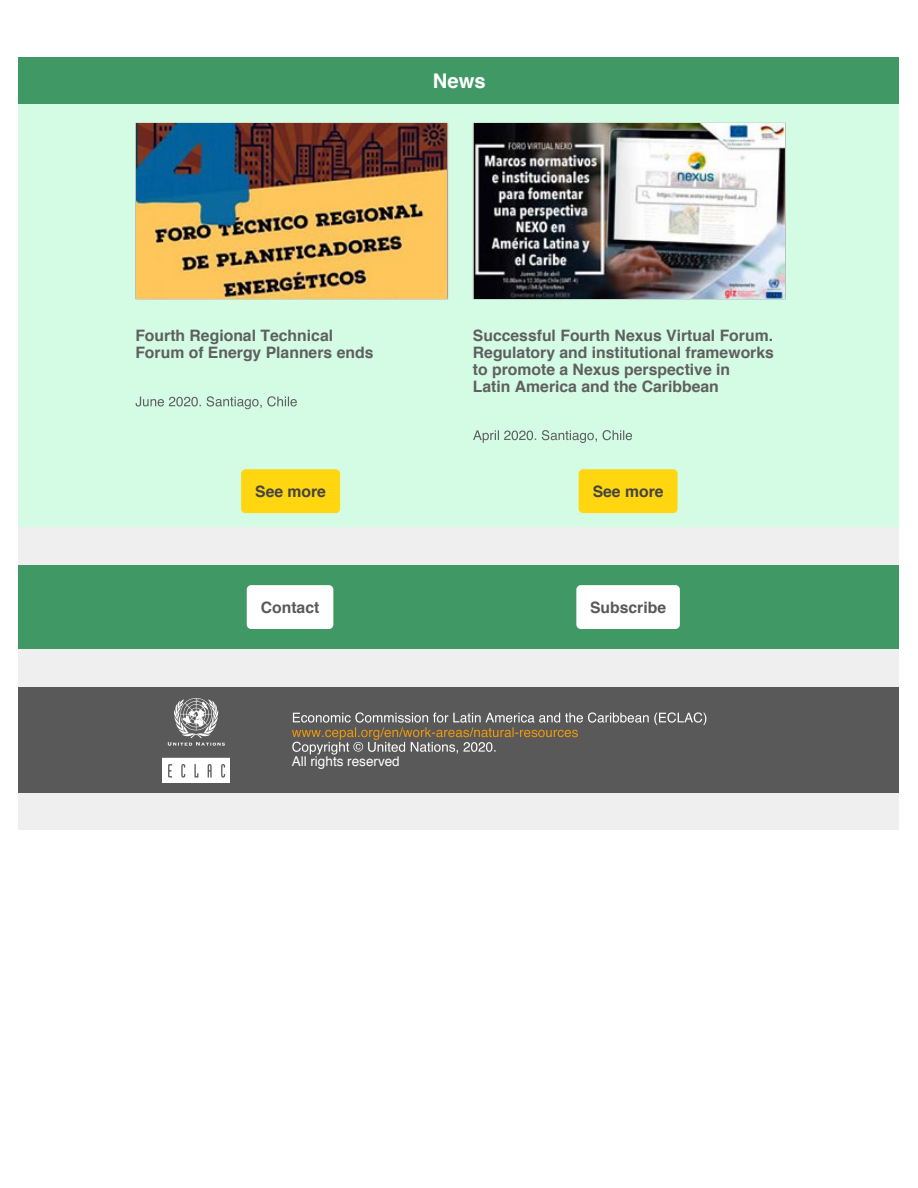
<style>
.page{position:relative;width:918px;height:1188px;background:#fff}
.page>*{position:absolute;margin:0;border:0;box-sizing:border-box;transform-origin:0 0}
.t1{font:700 20.25px "Helvetica";color:#fff}
.t2{font:700 15.75px/16.8px "Helvetica";color:#5f5f5f}
.t3{font:700 15.75px "Helvetica";color:#595959}
.t4{font:700 15.75px "Helvetica";color:#444}
.t5{font:13.5px "Helvetica";color:#fff}
</style>
<div class="page">
<div style="left:18px;top:132px;width:881px;height:697px;background:#efefef"></div>
<div style="left:18px;top:88px;width:881px;height:439px;background:#d4fce4"></div>
<div style="left:18px;top:565px;width:881px;height:84px;background:#409964"></div>
<div style="left:18px;top:688px;width:881px;height:105px;background:#595959"></div>
<div style="left:241px;top:469px;width:99px;height:44px;background:#ffd610;border-radius:4px"></div>
<img style="left:136px;top:124px;width:311px;height:174px">
<svg style="left:136px;top:396px;width:161px;height:13px"></svg>
<div style="left:579px;top:469px;width:99px;height:44px;background:#ffd610;border-radius:4px"></div>
<svg style="left:473px;top:123px;width:313px;height:176px"></svg>
<img style="left:474px;top:124px;width:310px;height:174px">
<svg style="left:473px;top:430px;width:159px;height:13px"></svg>
<div style="left:247px;top:585px;width:86px;height:44px;background:#fff;border-radius:4px"></div>
<div style="left:576px;top:585px;width:104px;height:44px;background:#fff;border-radius:4px"></div>
<img style="left:162px;top:699px;width:68px;height:83px">
<svg style="left:292px;top:712px;width:414px;height:43px"></svg>
<div style="left:18px;top:58px;width:881px;height:46px;background:#409964"></div>
<p class="t1" style="left:433px;top:64px;width:54px">News</p>
<p class="t2" style="left:135px;top:327px;width:240px">Fourth Regional Technical<br>Forum of Energy Planners ends</p>
<p class="t4" style="left:255px;top:479px;width:72px">See more</p>
<p class="t2" style="left:473px;top:327px;width:303px">Successful Fourth Nexus Virtual Forum.<br>Regulatory and institutional frameworks to promote a Nexus perspective in<br>Latin America and the Caribbean</p>
<p class="t4" style="left:593px;top:479px;width:72px">See more</p>
<p class="t3" style="left:261px;top:595px;width:60px">Contact</p>
<p class="t3" style="left:590px;top:595px;width:78px">Subscribe</p>
<p class="t5" style="left:292px;top:751px;width:110px">All rights reserved</p>
</div>
